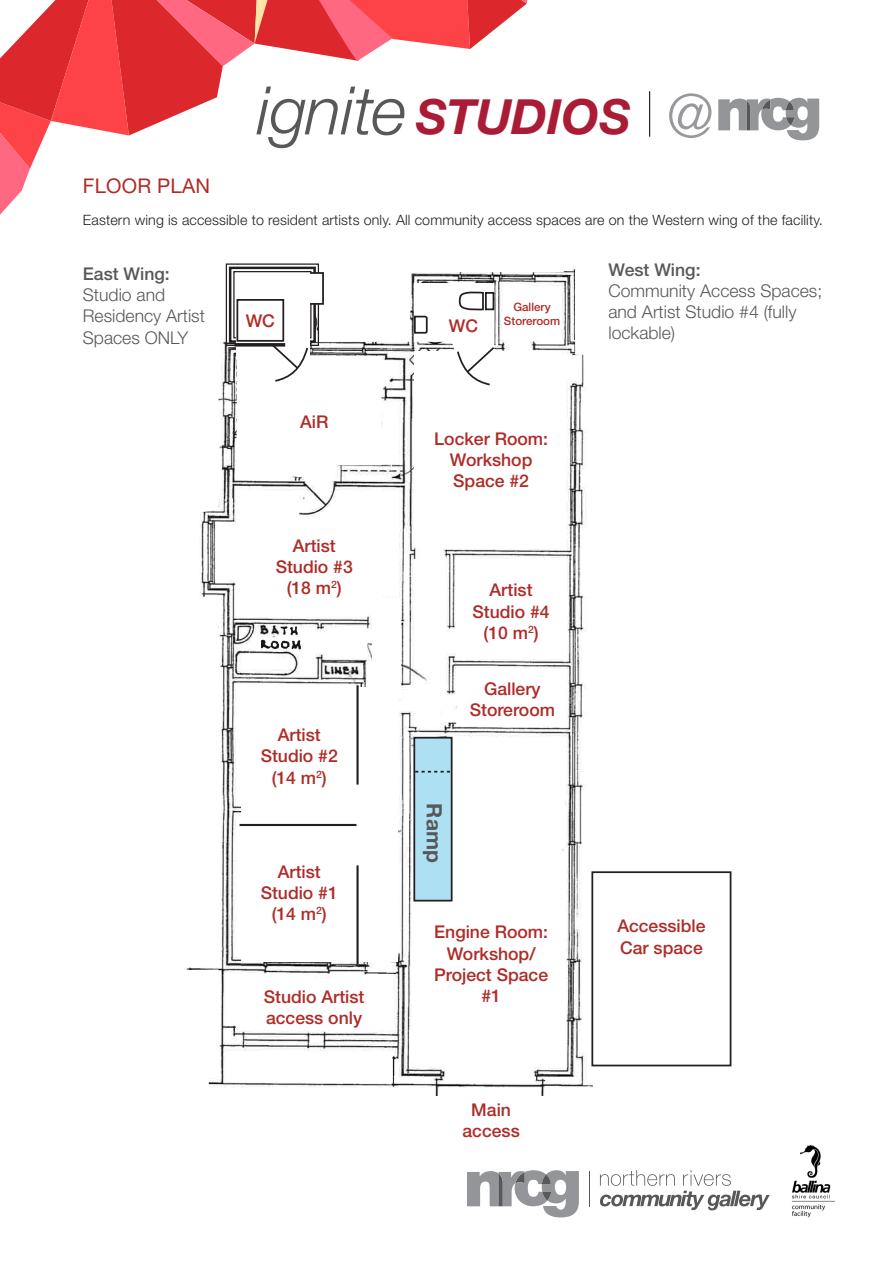
<style>
.page{position:relative;width:893px;height:1263px;background:#fff}
.page>*{position:absolute;margin:0;border:0;box-sizing:border-box;transform-origin:0 0}
.t1{font:italic 700 48.45px "Helvetica Neue LT Std";color:#aa1c36}
.t2{font:700 21.15px "Helvetica Neue LT Std";color:#57585a}
.body_copy_9_5pt_ligh{font:20.25px "Helvetica Neue LT Std";letter-spacing:.01em;color:#ae2c28}
.t3{font:500 17.55px/21.1px "Helvetica Neue LT Std";color:#ae2c28;text-align:center}
.t4{font:300 17.55px/21.1px "Helvetica Neue LT Std";color:#57585a}
.body_copy_9_5pt_ligh-2{font:300 14.25px "Helvetica Neue LT Std";letter-spacing:.01em;color:#231f20}
.t5{font:500 11.55px/14px "Helvetica Neue LT Std";color:#ae2c28;text-align:center}
.s1{font-weight:300;font-size:66.9px;color:#57585a}
.s2{font-weight:300;font-style:normal;font-size:60px;color:#97999c}
.s3{font-weight:500}
</style>
<div class="page">
<svg style="left:0;top:0;width:527px;height:215px"></svg>
<svg style="left:467px;top:1170px;width:112px;height:47px"></svg>
<hr style="left:589px;top:1171px;width:1px;height:35px;background:#57585a">
<svg style="left:600px;top:1170px;width:170px;height:40px"></svg>
<img style="left:791px;top:1145px;width:44px;height:73px">
<hr style="left:649px;top:91px;width:1px;height:46px;background:#231f20">
<svg style="left:718px;top:98px;width:101px;height:42px"></svg>
<img style="left:250px;top:266px;width:337px;height:767px">
<img style="left:250px;top:481px;width:260px;height:614px">
<div style="left:247px;top:533px;width:126px;height:50px;background:#fff"></div>
<div style="left:373px;top:598px;width:28px;height:94px;background:#fff"></div>
<div style="left:457px;top:563px;width:110px;height:94px;background:#fff"></div>
<div style="left:413px;top:748px;width:149px;height:318px;background:#fff"></div>
<svg style="left:184px;top:339px;width:66px;height:749px"></svg>
<div style="left:414px;top:351px;width:148px;height:196px;background:#fff"></div>
<div style="left:242px;top:687px;width:156px;height:275px;background:#fff"></div>
<div style="left:266px;top:525px;width:97px;height:83px;background:#fff"></div>
<svg style="left:575px;top:269px;width:12px;height:118px"></svg>
<svg style="left:184px;top:969px;width:34px;height:119px"></svg>
<div style="left:414px;top:738px;width:38px;height:163px;background:#ade0f3"></div>
<div style="left:413px;top:737px;width:40px;height:164px;border:2px solid #231f20"></div>
<svg style="left:415px;top:771px;width:35px;height:1px"></svg>
<svg style="left:225px;top:263px;width:339px;height:214px"></svg>
<div style="left:591px;top:871px;width:140px;height:195px;border:2px solid #231f20"></div>
<div style="left:247px;top:986px;width:135px;height:41px;background:#fff"></div>
<hr style="left:240px;top:824px;width:116px;height:2px;background:#231f20">
<hr style="left:356px;top:685px;width:3px;height:99px;background:#231f20">
<hr style="left:356px;top:865px;width:3px;height:99px;background:#231f20">
<div style="left:83px;top:264px;width:131px;height:84px;background:#fff"></div>
<div style="left:459px;top:674px;width:107px;height:50px;background:#fff"></div>
<div style="left:503px;top:288px;width:58px;height:52px;background:#fff"></div>
<h1 class="t1" style="left:257px;top:87px;width:459px"><span class="s1">ignite</span> STUDIOS <span class="s2">@</span></h1>
<p class="body_copy_9_5pt_ligh" style="left:83px;top:174px;width:129px">FLOOR PLAN</p>
<p class="body_copy_9_5pt_ligh-2" style="left:83px;top:212px;width:741px">Eastern wing is accessible to resident artists only. All community access spaces are on the Western wing of the facility.</p>
<p class="t4" style="left:83px;top:263px;width:124px"><span class="s3">East Wing:<br></span>Studio and<br>Residency Artist<br>Spaces ONLY</p>
<p class="t4" style="left:608px;top:259px;width:215px"><span class="s3">West Wing:<br></span>Community Access Spaces; and Artist Studio #4 (fully lockable)</p>
<p class="t5" style="left:504px;top:300px;width:58px">Gallery<br>Storeroom</p>
<p class="t3" style="left:246px;top:310px;width:31px">WC</p>
<p class="t3" style="left:449px;top:315px;width:31px">WC</p>
<p class="t3" style="left:300px;top:411px;width:30px">AiR</p>
<p class="t3" style="left:276px;top:535px;width:79px">Artist<br>Studio #3</p>
<p class="t3" style="left:287px;top:577px;width:57px">(18 m<sup>2</sup>)</p>
<p class="t3" style="left:261px;top:724px;width:79px">Artist<br>Studio #2</p>
<p class="t3" style="left:272px;top:766px;width:57px">(14 m<sup>2</sup>)</p>
<p class="t3" style="left:261px;top:861px;width:79px">Artist<br>Studio #1 (14 m<sup>2</sup>)</p>
<p class="t3" style="left:264px;top:985px;width:102px;text-align:left">Studio Artist access only</p>
<p class="t3" style="left:434px;top:428px;width:115px">Locker Room:<br>Workshop<br>Space #2</p>
<p class="t3" style="left:472px;top:579px;width:79px">Artist<br>Studio #4</p>
<p class="t3" style="left:483px;top:622px;width:57px">(10 m<sup>2</sup>)</p>
<p class="t3" style="left:470px;top:677px;width:87px">Gallery<br>Storeroom</p>
<p class="t2" style="left:448px;top:803px;width:61px;rotate:90deg">Ramp</p>
<p class="t3" style="left:434px;top:921px;width:115px">Engine Room:<br>Workshop/<br>Project Space #1</p>
<p class="t3" style="left:462px;top:1099px;width:59px">Main access</p>
<p class="t3" style="left:617px;top:915px;width:90px;text-align:left">Accessible<br>Car space</p>
</div>
